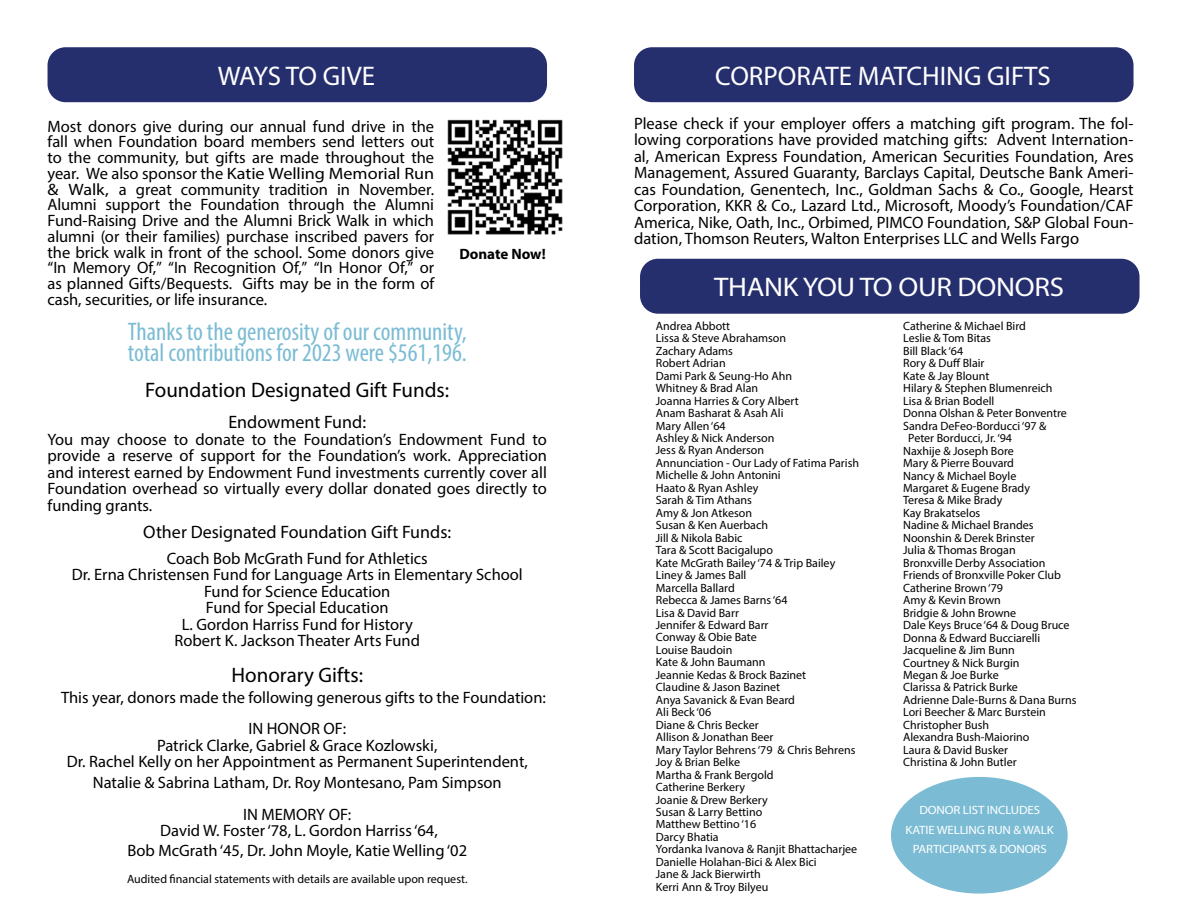
<style>
.page{position:relative;width:1188px;height:918px;background:#fff}
.page>*{position:absolute;margin:0;border:0;box-sizing:border-box;transform-origin:0 0}
.t1{font:27px "Myriad Pro";letter-spacing:-.01em;color:#fff}
.t2{font:27px "Myriad Pro";letter-spacing:-.01em;color:#fff;scale:1.07 1}
.t3{font:condensed 25.5px/21px "Myriad Pro";color:#7bbcd4}
.t4{font:21px "Myriad Pro";color:#000}
.t5{font:18px "Myriad Pro";color:#000}
.t6{font:16.5px/16.5px "Myriad Pro";color:#000;text-align:center}
.t7{font:700 15px "Myriad Pro";letter-spacing:-.005em;color:#000}
.t8{font:12px/12.5px "Myriad Pro";color:#000}
.t9{font:12px/19.5px "Myriad Pro";letter-spacing:-.01em;color:#fff;text-align:center;scale:1.07 1}
</style>
<div class="page">
<div style="left:48px;top:47px;width:499px;height:55px;background:#252f6e;border-radius:18px"></div>
<div style="left:640px;top:259px;width:500px;height:55px;background:#252f6e;border-radius:18px"></div>
<div style="left:634px;top:47px;width:500px;height:55px;background:#252f6e;border-radius:18px"></div>
<img style="left:447px;top:119px;width:116px;height:116px">
<div style="left:891px;top:777px;width:177px;height:117px;background:#7bbcd4;border-radius:50%"></div>
<h1 class="t1" style="left:218px;top:60px;width:159px">WAYS TO GIVE</h1>
<p class="t6" style="left:48px;top:118px;width:388px;line-height:15.8px;text-align:justify">Most donors give during our annual fund drive in the fall when Foundation board members send letters out to the community, but gifts are made throughout the year. We also sponsor the Katie Welling Memorial Run &amp; Walk, a great community tradition in November.<br>Alumni support the Foundation through the Alumni Fund-Raising Drive and the Alumni Brick Walk in which alumni (or their families) purchase inscribed pavers for the brick walk in front of the school. Some donors give “In Memory Of,” “In Recognition Of,” “In Honor Of,” or as planned Gifts/Bequests. Gifts may be in the form of cash, securities, or life insurance.</p>
<p class="t7" style="left:459px;top:244px;width:88px">Donate Now!</p>
<h2 class="t3" style="left:128px;top:321px;width:341px">Thanks to the generosity of our community, total contributions for 2023 were $561,196.</h2>
<p class="t4" style="left:145px;top:377px;width:305px">Foundation Designated Gift Funds:</p>
<p class="t5" style="left:228px;top:411px;width:139px">Endowment Fund:</p>
<p class="t6" style="left:48px;top:430px;width:501px;text-align:justify">You may choose to donate to the Foundation’s Endowment Fund to provide a reserve of support for the Foundation’s work. Appreciation and interest earned by Endowment Fund investments currently cover all Foundation overhead so virtually every dollar donated goes directly to funding grants.</p>
<p class="t5" style="left:143px;top:521px;width:309px">Other Designated Foundation Gift Funds:</p>
<p class="t6" style="left:72px;top:550px;width:453px">Coach Bob McGrath Fund for Athletics<br>Dr. Erna Christensen Fund for Language Arts in Elementary School Fund for Science Education<br>Fund for Special Education<br>L. Gordon Harriss Fund for History<br>Robert K. Jackson Theater Arts Fund</p>
<p class="t4" style="left:232px;top:662px;width:133px">Honorary Gifts:</p>
<p class="t6" style="left:248px;top:682px;width:299px;line-height:30.9px;text-align:left;text-indent:-187px">This year, donors made the following generous gifts to the Foundation:<br>IN HONOR OF:</p>
<p class="t6" style="left:67px;top:736px;width:463px">Patrick Clarke, Gabriel &amp; Grace Kozlowski,<br>Dr. Rachel Kelly on her Appointment as Permanent Superintendent,</p>
<p class="t6" style="left:93px;top:766px;width:410px;line-height:31.5px">Natalie &amp; Sabrina Latham, Dr. Roy Montesano, Pam Simpson<br>IN MEMORY OF:</p>
<p class="t6" style="left:127px;top:820px;width:341px;line-height:19.8px">David W. Foster ‘78, L. Gordon Harriss ‘64,<br>Bob McGrath ‘45, Dr. John Moyle, Katie Welling ‘02</p>
<p class="t8" style="left:127px;top:872px;width:342px">Audited financial statements with details are available upon request.</p>
<h1 class="t1" style="left:715px;top:60px;width:337px">CORPORATE MATCHING GIFTS</h1>
<p class="t6" style="left:634px;top:115px;width:501px;text-align:justify">Please check if your employer offers a matching gift program. The fol&shy;lowing corporations have provided matching gifts: Advent Internation&shy;al, American Express Foundation, American Securities Foundation, Ares Management, Assured Guaranty, Barclays Capital, Deutsche Bank Ameri&shy;cas Foundation, Genentech, Inc., Goldman Sachs &amp; Co., Google, Hearst Corporation, KKR &amp; Co., Lazard Ltd., Microsoft, Moody’s Foundation/CAF America, Nike, Oath, Inc., Orbimed, PIMCO Foundation, S&amp;P Global Foun&shy;dation, Thomson Reuters, Walton Enterprises LLC and Wells Fargo</p>
<h1 class="t2" style="left:714px;top:270px;width:328px">THANK YOU TO OUR DONORS</h1>
<p class="t8" style="left:656px;top:319px;width:205px">Andrea Abbott<br>Lissa &amp; Steve Abrahamson<br>Zachary Adams<br>Robert Adrian<br>Dami Park &amp; Seung-Ho Ahn<br>Whitney &amp; Brad Alan<br>Joanna Harries &amp; Cory Albert<br>Anam Basharat &amp; Asah Ali<br>Mary Allen ‘64<br>Ashley &amp; Nick Anderson<br>Jess &amp; Ryan Anderson<br>Annunciation - Our Lady of Fatima Parish<br>Michelle &amp; John Antonini<br>Haato &amp; Ryan Ashley<br>Sarah &amp; Tim Athans<br>Amy &amp; Jon Atkeson<br>Susan &amp; Ken Auerbach<br>Jill &amp; Nikola Babic<br>Tara &amp; Scott Bacigalupo<br>Kate McGrath Bailey ‘74 &amp; Trip Bailey<br>Liney &amp; James Ball<br>Marcella Ballard<br>Rebecca &amp; James Barns ‘64<br>Lisa &amp; David Barr<br>Jennifer &amp; Edward Barr<br>Conway &amp; Obie Bate<br>Louise Baudoin<br>Kate &amp; John Baumann<br>Jeannie Kedas &amp; Brock Bazinet<br>Claudine &amp; Jason Bazinet<br>Anya Savanick &amp; Evan Beard<br>Ali Beck ‘06<br>Diane &amp; Chris Becker<br>Allison &amp; Jonathan Beer<br>Mary Taylor Behrens ‘79 &amp; Chris Behrens<br>Joy &amp; Brian Belke<br>Martha &amp; Frank Bergold<br>Catherine Berkery<br>Joanie &amp; Drew Berkery<br>Susan &amp; Larry Bettino<br>Matthew Bettino ‘16<br>Darcy Bhatia<br>Yordanka Ivanova &amp; Ranjit Bhattacharjee<br>Danielle Holahan-Bici &amp; Alex Bici<br>Jane &amp; Jack Bierwirth<br>Kerri Ann &amp; Troy Bilyeu</p>
<p class="t8" style="left:903px;top:319px;width:124px">Catherine &amp; Michael Bird</p>
<p class="t8" style="left:903px;top:332px;width:89px">Leslie &amp; Tom Bitas</p>
<p class="t8" style="left:903px;top:344px;width:61px">Bill Black ‘64</p>
<p class="t8" style="left:903px;top:357px;width:83px">Rory &amp; Duff Blair</p>
<p class="t8" style="left:903px;top:369px;width:88px">Kate &amp; Jay Blount</p>
<p class="t8" style="left:903px;top:382px;width:151px">Hilary &amp; Stephen Blumenreich</p>
<p class="t8" style="left:903px;top:394px;width:93px">Lisa &amp; Brian Bodell</p>
<p class="t8" style="left:903px;top:407px;width:165px">Donna Olshan &amp; Peter Bonventre</p>
<p class="t8" style="left:903px;top:419px;width:145px">Sandra DeFeo-Borducci ‘97 &amp;</p>
<p class="t8" style="left:908px;top:432px;width:105px">Peter Borducci, Jr. ‘94</p>
<p class="t8" style="left:903px;top:444px;width:112px">Naxhije &amp; Joseph Bore</p>
<p class="t8" style="left:903px;top:457px;width:112px">Mary &amp; Pierre Bouvard</p>
<p class="t8" style="left:903px;top:469px;width:115px">Nancy &amp; Michael Boyle</p>
<p class="t8" style="left:903px;top:482px;width:128px">Margaret &amp; Eugene Brady</p>
<p class="t8" style="left:903px;top:494px;width:101px">Teresa &amp; Mike Brady</p>
<p class="t8" style="left:903px;top:506px;width:79px">Kay Brakatselos</p>
<p class="t8" style="left:903px;top:519px;width:132px">Nadine &amp; Michael Brandes</p>
<p class="t8" style="left:903px;top:531px;width:133px">Noonshin &amp; Derek Brinster</p>
<p class="t8" style="left:903px;top:544px;width:114px">Julia &amp; Thomas Brogan</p>
<p class="t8" style="left:903px;top:556px;width:144px">Bronxville Derby Association</p>
<p class="t8" style="left:903px;top:569px;width:159px">Friends of Bronxville Poker Club</p>
<p class="t8" style="left:903px;top:581px;width:101px">Catherine Brown ‘79</p>
<p class="t8" style="left:903px;top:594px;width:99px">Amy &amp; Kevin Brown</p>
<p class="t8" style="left:903px;top:606px;width:115px">Bridgie &amp; John Browne</p>
<p class="t8" style="left:903px;top:619px;width:168px">Dale Keys Bruce ‘64 &amp; Doug Bruce</p>
<p class="t8" style="left:903px;top:631px;width:139px">Donna &amp; Edward Bucciarelli</p>
<p class="t8" style="left:903px;top:644px;width:113px">Jacqueline &amp; Jim Bunn</p>
<p class="t8" style="left:903px;top:656px;width:118px">Courtney &amp; Nick Burgin</p>
<p class="t8" style="left:903px;top:669px;width:97px">Megan &amp; Joe Burke</p>
<p class="t8" style="left:903px;top:681px;width:116px">Clarissa &amp; Patrick Burke</p>
<p class="t8" style="left:903px;top:693px;width:175px">Adrienne Dale-Burns &amp; Dana Burns</p>
<p class="t8" style="left:903px;top:706px;width:144px">Lori Beecher &amp; Marc Burstein</p>
<p class="t8" style="left:903px;top:718px;width:88px">Christopher Bush</p>
<p class="t8" style="left:903px;top:731px;width:128px">Alexandra Bush-Maiorino</p>
<p class="t8" style="left:903px;top:743px;width:107px">Laura &amp; David Busker</p>
<p class="t8" style="left:903px;top:756px;width:115px">Christina &amp; John Butler</p>
<p class="t9" style="left:906px;top:800px;width:140px">DONOR LIST INCLUDES<br>KATIE WELLING RUN &amp; WALK<br>PARTICIPANTS &amp; DONORS</p>
</div>
